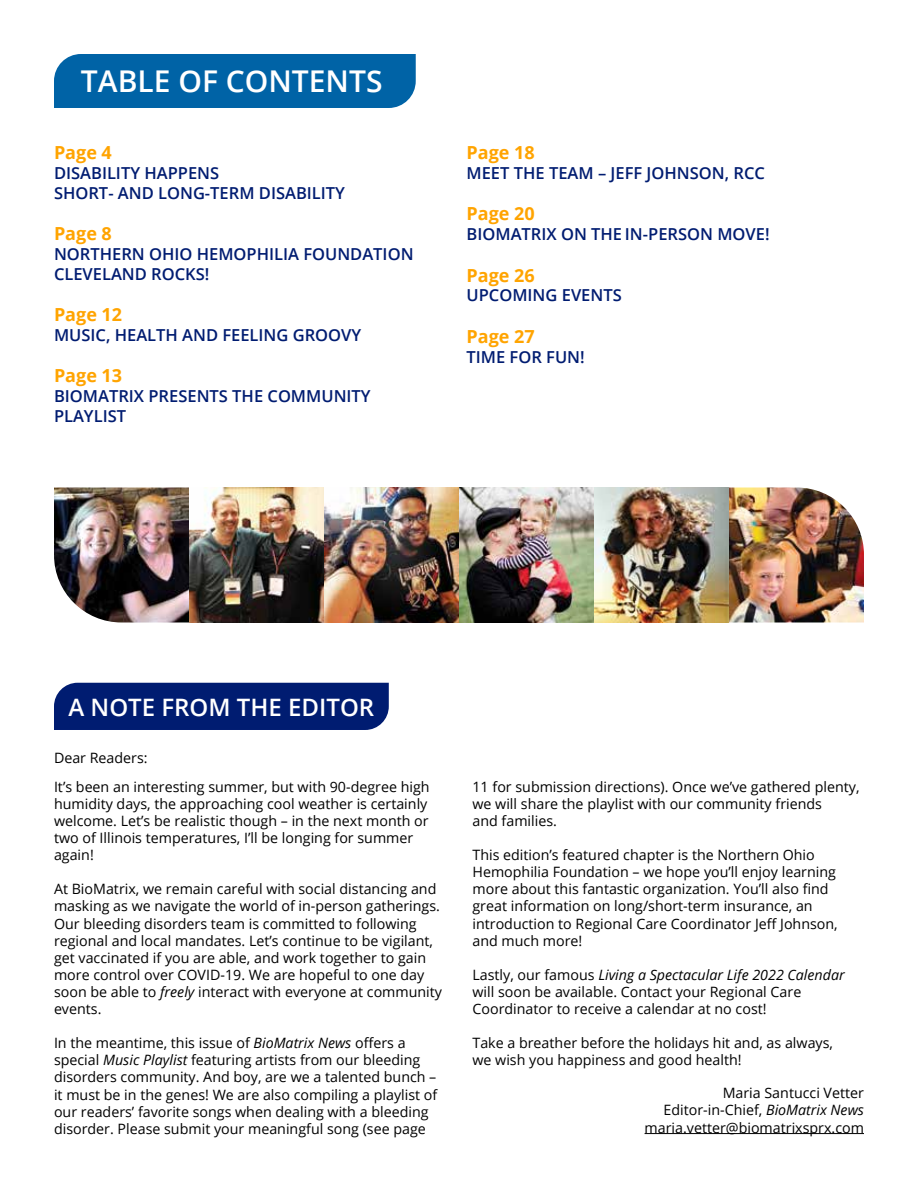
<style>
.page{position:relative;width:918px;height:1188px;background:#fff}
.page>*{position:absolute;margin:0;border:0;box-sizing:border-box;transform-origin:0 0}
.t1{font:600 30px "Open Sans";color:#fff}
.t2{font:600 24px "Open Sans";color:#fff}
.t3{font:700 18px "Open Sans";color:#ffa400}
.t4{font:600 16.5px/19.8px "Open Sans";color:#001c71}
.t5{font:14.25px/17.1px "Open Sans";color:#000}
.s1{font-style:italic}
</style>
<div class="page">
<div style="left:54px;top:54px;width:362px;height:54px;background:#0063a6"></div>
<div style="left:54px;top:683px;width:335px;height:47px;background:#001c71"></div>
<hr style="left:645px;top:1133px;width:219px;height:1px;background:#000">
<img style="left:54px;top:488px;width:810px;height:134px">
<h1 class="t1" style="left:81px;top:60px;width:303px">TABLE OF CONTENTS</h1>
<p class="t3" style="left:54px;top:140px;width:59px">Page 4</p>
<p class="t4" style="left:54px;top:163px;width:293px">DISABILITY HAPPENS<br>SHORT- AND LONG-TERM DISABILITY</p>
<p class="t3" style="left:54px;top:221px;width:59px">Page 8</p>
<p class="t4" style="left:54px;top:244px;width:361px">NORTHERN OHIO HEMOPHILIA FOUNDATION<br>CLEVELAND ROCKS!</p>
<p class="t3" style="left:54px;top:302px;width:70px">Page 12</p>
<p class="t4" style="left:54px;top:325px;width:309px">MUSIC, HEALTH AND FEELING GROOVY</p>
<p class="t3" style="left:54px;top:363px;width:70px">Page 13</p>
<p class="t4" style="left:54px;top:386px;width:318px">BIOMATRIX PRESENTS THE COMMUNITY<br>PLAYLIST</p>
<p class="t3" style="left:467px;top:140px;width:70px">Page 18</p>
<p class="t4" style="left:467px;top:163px;width:300px">MEET THE TEAM – JEFF JOHNSON, RCC</p>
<p class="t3" style="left:467px;top:201px;width:70px">Page 20</p>
<p class="t4" style="left:467px;top:224px;width:305px">BIOMATRIX ON THE IN-PERSON MOVE!</p>
<p class="t3" style="left:467px;top:262px;width:70px">Page 26</p>
<p class="t4" style="left:467px;top:285px;width:157px">UPCOMING EVENTS</p>
<p class="t3" style="left:467px;top:324px;width:70px">Page 27</p>
<p class="t4" style="left:467px;top:346px;width:120px">TIME FOR FUN!</p>
<h2 class="t2" style="left:69px;top:690px;width:307px">A NOTE FROM THE EDITOR</h2>
<p class="t5" style="left:54px;top:749px;width:95px">Dear Readers:</p>
<p class="t5" style="left:54px;top:778px;width:377px">It’s been an interesting summer, but with 90-degree high humidity days, the approaching cool weather is certainly welcome. Let’s be realistic though – in the next month or two of Illinois temperatures, I’ll be longing for summer again!</p>
<p class="t5" style="left:54px;top:880px;width:390px">At BioMatrix, we remain careful with social distancing and masking as we navigate the world of in-person gatherings.<br>Our bleeding disorders team is committed to following regional and local mandates. Let’s continue to be vigilant, get vaccinated if you are able, and work together to gain more control over COVID-19. We are hopeful to one day soon be able to <span class="s1">freely</span> interact with everyone at community events.</p>
<p class="t5" style="left:54px;top:1034px;width:385px">In the meantime, this issue of <span class="s1">BioMatrix News</span> offers a special <span class="s1">Music Playlist</span> featuring artists from our bleeding disorders community. And boy, are we a talented bunch – it must be in the genes! We are also compiling a playlist of our readers’ favorite songs when dealing with a bleeding disorder. Please submit your meaningful song (see page</p>
<p class="t5" style="left:472px;top:778px;width:389px">11 for submission directions). Once we’ve gathered plenty, we will share the playlist with our community friends<br>and families.</p>
<p class="t5" style="left:472px;top:846px;width:367px">This edition’s featured chapter is the Northern Ohio Hemophilia Foundation – we hope you’ll enjoy learning more about this fantastic organization. You’ll also find great information on long/short-term insurance, an introduction to Regional Care Coordinator Jeff Johnson, and much more!</p>
<p class="t5" style="left:472px;top:966px;width:374px">Lastly, our famous <span class="s1">Living a Spectacular Life 2022 Calendar </span>will soon be available. Contact your Regional Care<br>Coordinator to receive a calendar at no cost!</p>
<p class="t5" style="left:472px;top:1034px;width:362px">Take a breather before the holidays hit and, as always, we wish you happiness and good health!</p>
<p class="t5" style="left:645px;top:1084px;width:221px;text-align:right">Maria Santucci Vetter<br>Editor-in-Chief, <span class="s1">BioMatrix News </span>maria.vetter@biomatrixsprx.com</p>
</div>
